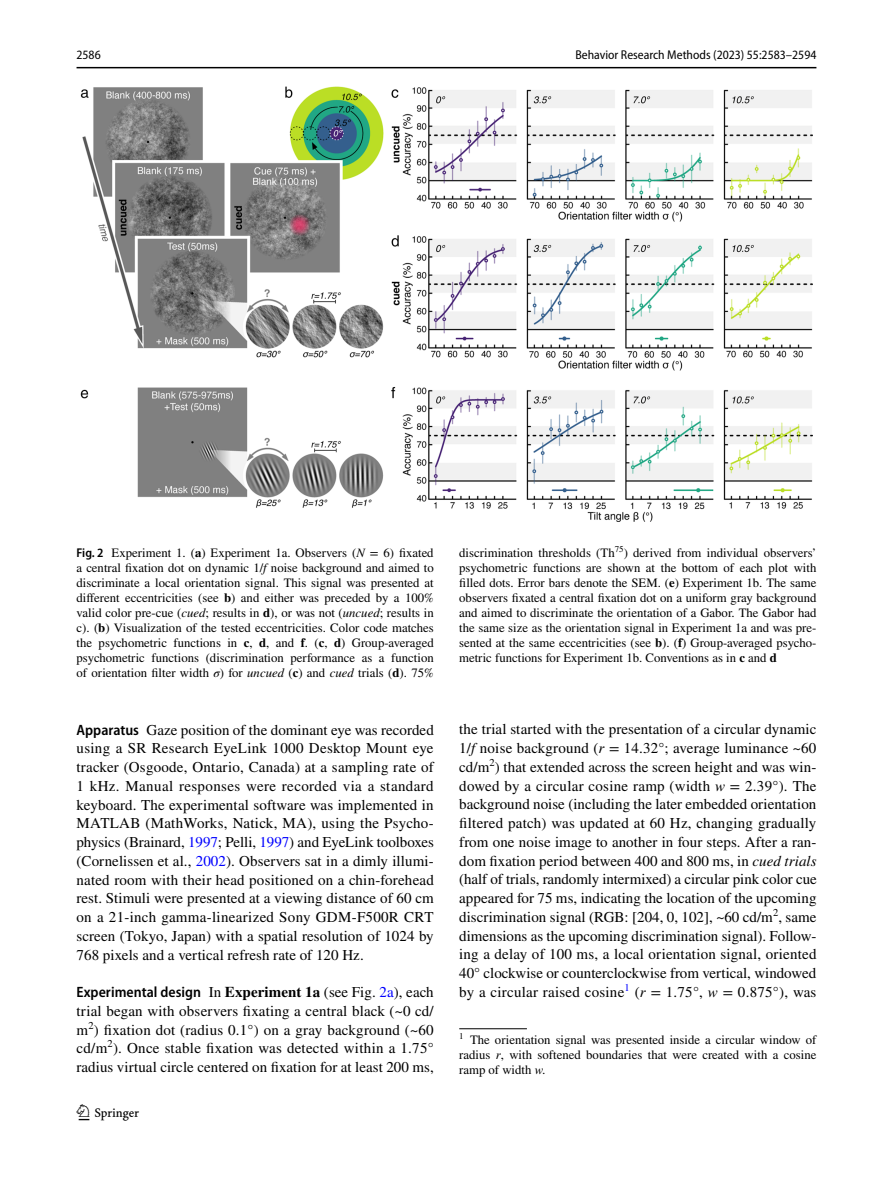
<style>
.page{position:relative;width:893px;height:1187px;background:#fff}
.page>*{position:absolute;margin:0;border:0;box-sizing:border-box;transform-origin:0 0}
.t1{font:22.5px "Springnew Regular 2";color:#000}
.t2{font:15px/18.8px "STIX";letter-spacing:.005em;color:#000;text-align:justify}
.t3{font:600 semi-condensed 15px "Myriad Pro";letter-spacing:.005em;color:#000}
.t4{font:12.75px/15px "STIX";color:#000;text-align:justify}
.t5{font:semi-condensed 12.75px "Myriad Pro";color:#000}
.s1{font-family:"Myriad Pro";font-weight:600;font-stretch:semi-condensed}
.s2{font-weight:700}
.s3{font-style:italic}
.s4{color:#00f}
.s5{font-family:"STIX";font-weight:400;font-stretch:normal}
.s6{font-family:"STIX";font-weight:700;font-stretch:normal}
.s7{font-family:"STIX";font-weight:400;font-stretch:normal;color:#00f}
</style>
<div class="page">
<hr style="left:77px;top:67px;width:739px;height:1px;background:#000">
<img style="left:81px;top:87px;width:731px;height:435px">
<hr style="left:459px;top:1028px;width:68px;height:1px;background:#000">
<p class="t5" style="left:77px;top:48px;width:26px">2586</p>
<p class="t5" style="left:575px;top:48px;width:243px">Behavior Research Methods (2023) 55:2583–2594</p>
<p class="t4" style="left:77px;top:546px;width:359px"><span class="s1">Fig. 2</span> Experiment 1. (<span class="s2">a</span>) Experiment 1a. Observers (<span class="s3">N</span> = 6) fixated a central fixation dot on dynamic 1/<span class="s3">f</span> noise background and aimed to discriminate a local orientation signal. This signal was presented at different eccentricities (see <span class="s2">b</span>) and either was preceded by a 100% valid color pre-cue (<span class="s3">cued</span>; results in <span class="s2">d</span>), or was not (<span class="s3">uncued</span>; results in c). (<span class="s2">b</span>) Visualization of the tested eccentricities. Color code matches the psychometric functions in <span class="s2">c</span>, <span class="s2">d</span>, and <span class="s2">f</span>. (<span class="s2">c</span>, <span class="s2">d</span>) Group-averaged psychometric functions (discrimination performance as a function of orientation filter width <span class="s3">σ</span>) for <span class="s3">uncued</span> (<span class="s2">c</span>) and <span class="s3">cued</span> trials (<span class="s2">d</span>). 75%</p>
<p class="t4" style="left:459px;top:546px;width:359px">discrimination thresholds (Th<sup>75</sup>) derived from individual observers’ psychometric functions are shown at the bottom of each plot with filled dots. Error bars denote the SEM. (<span class="s2">e</span>) Experiment 1b. The same observers fixated a central fixation dot on a uniform gray background and aimed to discriminate the orientation of a Gabor. The Gabor had the same size as the orientation signal in Experiment 1a and was pre&shy;sented at the same eccentricities (see <span class="s2">b</span>). (<span class="s2">f</span>) Group-averaged psycho&shy;metric functions for Experiment 1b. Conventions as in <span class="s2">c</span> and <span class="s2">d</span></p>
<p class="t2" style="left:77px;top:721px;width:359px"><span class="s1">Apparatus</span> Gaze position of the dominant eye was recorded using a SR Research EyeLink 1000 Desktop Mount eye tracker (Osgoode, Ontario, Canada) at a sampling rate of 1 kHz. Manual responses were recorded via a standard keyboard. The experimental software was implemented in MATLAB (MathWorks, Natick, MA), using the Psycho&shy;physics (Brainard, <span class="s4">1997</span>; Pelli, <span class="s4">1997</span>) and EyeLink toolboxes (Cornelissen et al., <span class="s4">2002</span>). Observers sat in a dimly illumi&shy;nated room with their head positioned on a chin-forehead rest. Stimuli were presented at a viewing distance of 60 cm on a 21-inch gamma-linearized Sony GDM-F500R CRT screen (Tokyo, Japan) with a spatial resolution of 1024 by 768 pixels and a vertical refresh rate of 120 Hz.</p>
<p class="t3" style="left:77px;top:983px;width:359px">Experimental design <span class="s5">In</span> <span class="s6">Experiment 1a</span> <span class="s5">(see Fig.</span> <span class="s7">2a</span><span class="s5">), each</span></p>
<p class="t2" style="left:77px;top:1002px;width:359px">trial began with observers fixating a central black (~0 cd/ m<sup>2</sup>) fixation dot (radius 0.1°) on a gray background (~60 cd/m<sup>2</sup>). Once stable fixation was detected within a 1.75° radius virtual circle centered on fixation for at least 200 ms,</p>
<h1 class="t1" style="left:79px;top:1104px;width:62px">1 3</h1>
<p class="t2" style="left:459px;top:721px;width:359px">the trial started with the presentation of a circular dynamic 1/<span class="s3">f</span> noise background (<span class="s3">r</span> = 14.32°; average luminance ~60 cd/m<sup>2</sup>) that extended across the screen height and was win&shy;dowed by a circular cosine ramp (width <span class="s3">w</span> = 2.39°). The background noise (including the later embedded orientation filtered patch) was updated at 60 Hz, changing gradually from one noise image to another in four steps. After a ran&shy;dom fixation period between 400 and 800 ms, in <span class="s3">cued trials </span>(half of trials, randomly intermixed) a circular pink color cue appeared for 75 ms, indicating the location of the upcoming discrimination signal (RGB: [204, 0, 102], ~60 cd/m<sup>2</sup>, same dimensions as the upcoming discrimination signal). Follow&shy;ing a delay of 100 ms, a local orientation signal, oriented 40° clockwise or counterclockwise from vertical, windowed by a circular raised cosine<sup>1</sup> (<span class="s3">r</span> = 1.75°, <span class="s3">w</span> = 0.875°), was</p>
<p class="t4" style="left:459px;top:1032px;width:359px"><sup>1</sup> The orientation signal was presented inside a circular window of radius <span class="s3">r</span>, with softened boundaries that were created with a cosine ramp of width <span class="s3">w.</span></p>
</div>
